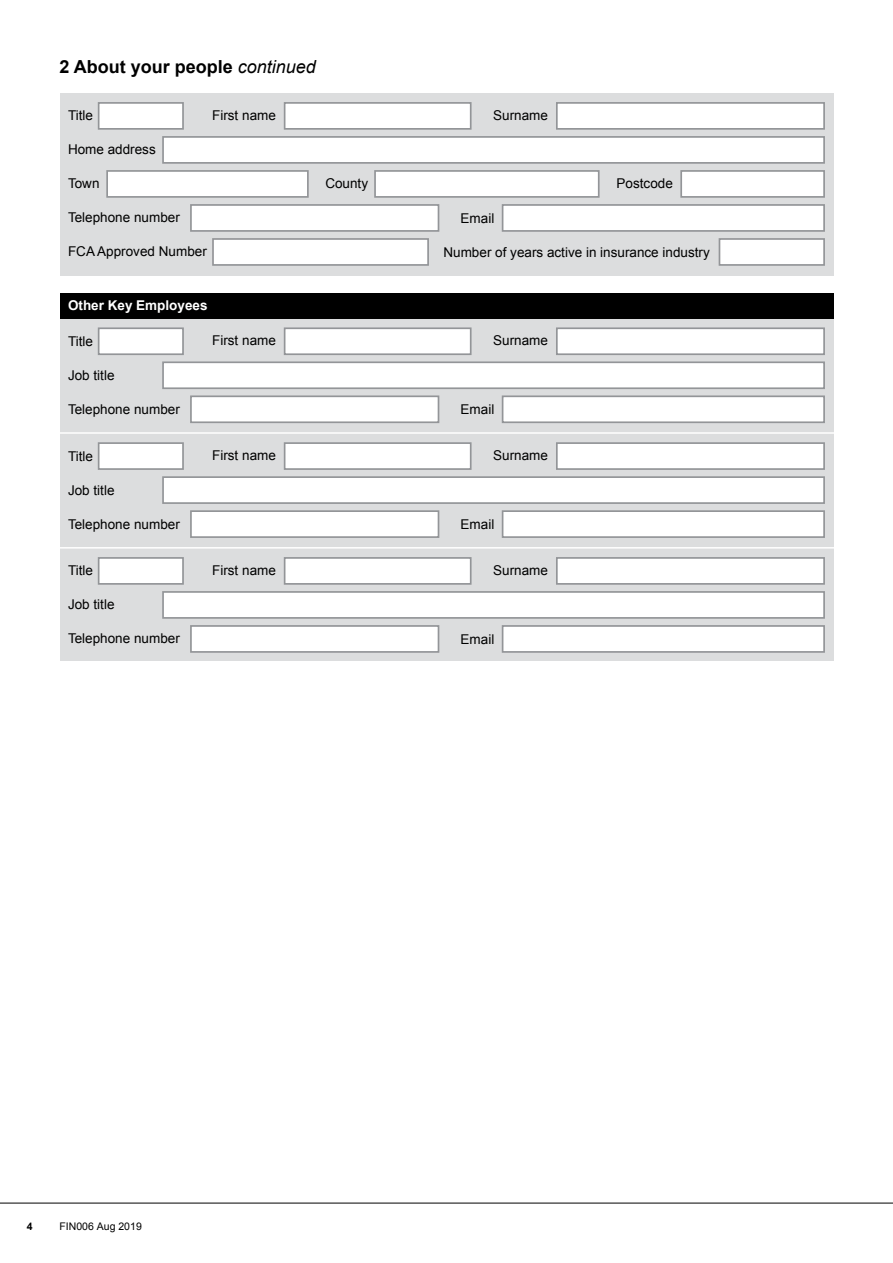
<style>
.page{position:relative;width:893px;height:1263px;background:#fff}
.page>*{position:absolute;margin:0;border:0;box-sizing:border-box;transform-origin:0 0}
.t1{font:700 18px "Arial";color:#000}
.t2{font:13.5px "Arial";color:#000}
.t3{font:700 13.5px "Arial";color:#fff}
.t4{font:10.5px "Arial";color:#000}
.t5{font:700 10.5px "Arial";color:#000}
.s1{font-weight:400;font-style:italic}
</style>
<div class="page">
<hr style="left:0;top:1203px;width:893px;height:1px;background:#000">
<div style="left:60px;top:94px;width:773px;height:182px;background:#dcddde"></div>
<div style="left:60px;top:295px;width:773px;height:366px;background:#dcddde"></div>
<div style="left:60px;top:293px;width:773px;height:26px;background:#000"></div>
<div style="left:162px;top:136px;width:663px;height:28px;background:#fff;border:2px solid #939598"></div>
<div style="left:106px;top:170px;width:203px;height:28px;background:#fff;border:2px solid #939598"></div>
<div style="left:680px;top:170px;width:145px;height:28px;background:#fff;border:2px solid #939598"></div>
<div style="left:374px;top:170px;width:226px;height:28px;background:#fff;border:2px solid #939598"></div>
<div style="left:212px;top:238px;width:217px;height:28px;background:#fff;border:2px solid #939598"></div>
<div style="left:719px;top:238px;width:106px;height:28px;background:#fff;border:2px solid #939598"></div>
<div style="left:284px;top:102px;width:188px;height:28px;background:#fff;border:2px solid #939598"></div>
<div style="left:98px;top:102px;width:86px;height:28px;background:#fff;border:2px solid #939598"></div>
<div style="left:556px;top:102px;width:269px;height:28px;background:#fff;border:2px solid #939598"></div>
<div style="left:190px;top:204px;width:249px;height:28px;background:#fff;border:2px solid #939598"></div>
<div style="left:502px;top:204px;width:323px;height:28px;background:#fff;border:2px solid #939598"></div>
<div style="left:162px;top:361px;width:663px;height:28px;background:#fff;border:2px solid #939598"></div>
<div style="left:162px;top:476px;width:663px;height:28px;background:#fff;border:2px solid #939598"></div>
<div style="left:162px;top:591px;width:663px;height:28px;background:#fff;border:2px solid #939598"></div>
<div style="left:284px;top:327px;width:188px;height:28px;background:#fff;border:2px solid #939598"></div>
<div style="left:284px;top:442px;width:188px;height:28px;background:#fff;border:2px solid #939598"></div>
<div style="left:284px;top:557px;width:188px;height:28px;background:#fff;border:2px solid #939598"></div>
<div style="left:98px;top:327px;width:86px;height:28px;background:#fff;border:2px solid #939598"></div>
<div style="left:98px;top:442px;width:86px;height:28px;background:#fff;border:2px solid #939598"></div>
<div style="left:98px;top:557px;width:86px;height:28px;background:#fff;border:2px solid #939598"></div>
<div style="left:556px;top:327px;width:269px;height:28px;background:#fff;border:2px solid #939598"></div>
<div style="left:556px;top:442px;width:269px;height:28px;background:#fff;border:2px solid #939598"></div>
<div style="left:556px;top:557px;width:269px;height:28px;background:#fff;border:2px solid #939598"></div>
<div style="left:190px;top:395px;width:249px;height:28px;background:#fff;border:2px solid #939598"></div>
<div style="left:190px;top:510px;width:249px;height:28px;background:#fff;border:2px solid #939598"></div>
<div style="left:190px;top:625px;width:249px;height:28px;background:#fff;border:2px solid #939598"></div>
<div style="left:502px;top:395px;width:323px;height:28px;background:#fff;border:2px solid #939598"></div>
<div style="left:502px;top:510px;width:323px;height:28px;background:#fff;border:2px solid #939598"></div>
<div style="left:502px;top:625px;width:323px;height:28px;background:#fff;border:2px solid #939598"></div>
<hr style="left:51px;top:432px;width:789px;height:2px;background:#fff">
<hr style="left:51px;top:547px;width:789px;height:2px;background:#fff">
<h1 class="t1" style="left:60px;top:54px;width:258px">2 About your people <span class="s1">continued</span></h1>
<p class="t2" style="left:212px;top:106px;width:65px">First name</p>
<p class="t2" style="left:493px;top:106px;width:56px">Surname</p>
<p class="t2" style="left:68px;top:107px;width:26px">Title</p>
<p class="t2" style="left:68px;top:141px;width:89px">Home address</p>
<p class="t2" style="left:68px;top:175px;width:33px">Town</p>
<p class="t2" style="left:68px;top:209px;width:113px">Telephone number</p>
<p class="t2" style="left:68px;top:243px;width:140px">FCA Approved Number</p>
<p class="t2" style="left:325px;top:174px;width:44px">County</p>
<p class="t2" style="left:617px;top:174px;width:58px">Postcode</p>
<p class="t2" style="left:461px;top:209px;width:35px">Email</p>
<p class="t2" style="left:443px;top:243px;width:268px">Number of years active in insurance industry</p>
<p class="t3" style="left:68px;top:297px;width:141px">Other Key Employees</p>
<p class="t2" style="left:68px;top:332px;width:26px">Title</p>
<p class="t2" style="left:68px;top:366px;width:48px">Job title</p>
<p class="t2" style="left:68px;top:400px;width:113px">Telephone number</p>
<p class="t2" style="left:68px;top:447px;width:26px">Title</p>
<p class="t2" style="left:68px;top:481px;width:48px">Job title</p>
<p class="t2" style="left:68px;top:515px;width:113px">Telephone number</p>
<p class="t2" style="left:68px;top:562px;width:26px">Title</p>
<p class="t2" style="left:68px;top:596px;width:48px">Job title</p>
<p class="t2" style="left:68px;top:630px;width:113px">Telephone number</p>
<p class="t2" style="left:212px;top:331px;width:65px">First name</p>
<p class="t2" style="left:212px;top:446px;width:65px">First name</p>
<p class="t2" style="left:212px;top:561px;width:65px">First name</p>
<p class="t2" style="left:493px;top:331px;width:56px">Surname</p>
<p class="t2" style="left:461px;top:400px;width:35px">Email</p>
<p class="t2" style="left:493px;top:446px;width:56px">Surname</p>
<p class="t2" style="left:461px;top:515px;width:35px">Email</p>
<p class="t2" style="left:493px;top:561px;width:56px">Surname</p>
<p class="t2" style="left:461px;top:630px;width:35px">Email</p>
<p class="t5" style="left:27px;top:1219px;width:7px">4</p>
<p class="t4" style="left:60px;top:1220px;width:84px">FIN006 Aug 2019</p>
</div>
